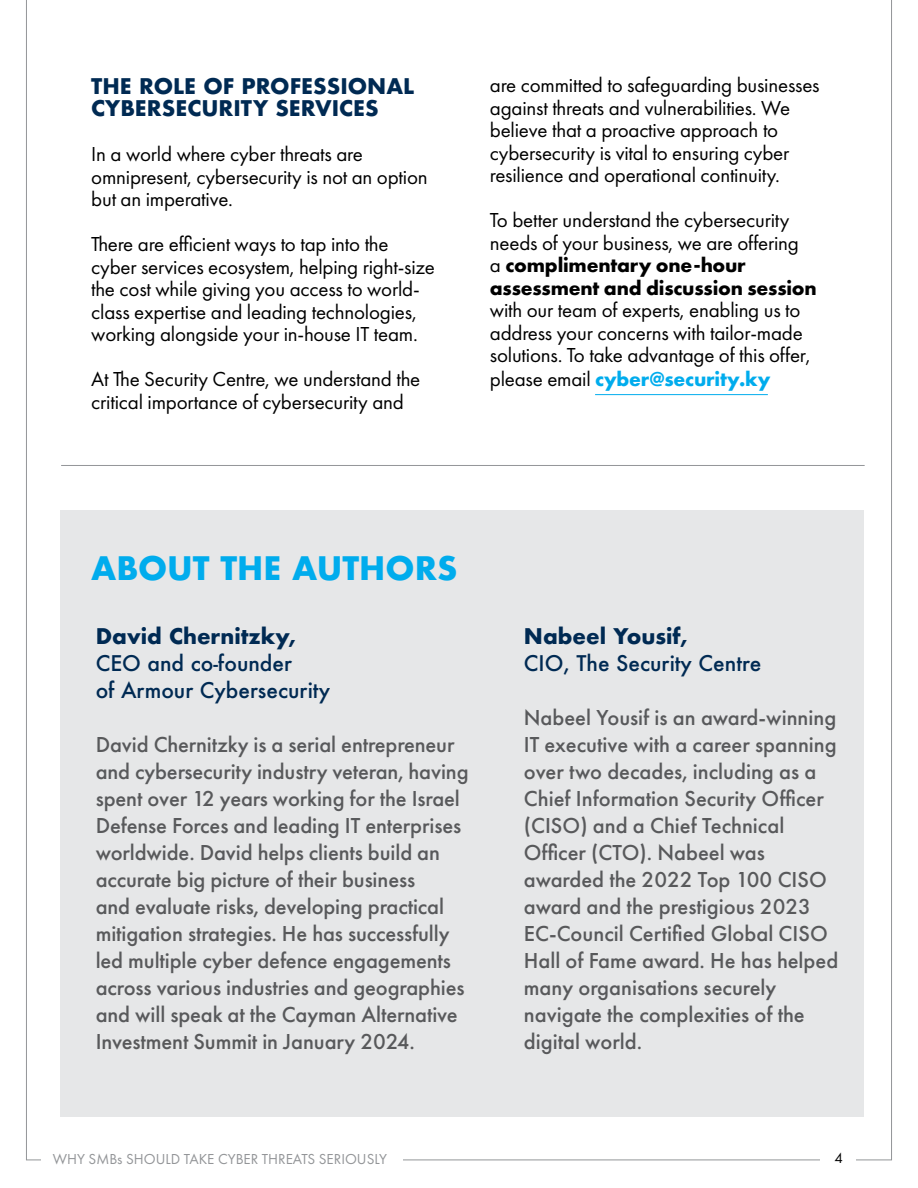
<style>
.page{position:relative;width:918px;height:1188px;background:#fff}
.page>*{position:absolute;margin:0;border:0;box-sizing:border-box;transform-origin:0 0}
.t1{font:700 31.5px "Futura";color:#00aced}
.t2{font:500 22.5px/27px "Futura PT";letter-spacing:-.005em;color:#58595b}
.t3{font:21px/22.5px "Futura PT";letter-spacing:-.01em;color:#000}
.t4{font:700 21px/22.5px "Futura";color:#002a53}
.t5{font:500 21px/27px "Futura";color:#002a53}
.t6{font:15px "Futura PT";color:#939598}
.t7{font:15px "Futura PT";color:#000}
.s1{font-weight:700}
.s2{font-weight:700;color:#00aced}
</style>
<div class="page">
<div style="left:60px;top:510px;width:804px;height:607px;background:#e6e7e8"></div>
<hr style="left:61px;top:465px;width:804px;height:1px;background:#939598">
<hr style="left:595px;top:394px;width:173px;height:1px;background:#00aced">
<p class="t4" style="left:91px;top:74px;width:325px">THE ROLE OF PROFESSIONAL<br>CYBERSECURITY SERVICES</p>
<p class="t3" style="left:91px;top:143px;width:338px">In a world where cyber threats are omnipresent, cybersecurity is not an option but an imperative.</p>
<p class="t3" style="left:91px;top:233px;width:345px">There are efficient ways to tap into the cyber services ecosystem, helping right-size the cost while giving you access to world&shy;class expertise and leading technologies, working alongside your in-house IT team.</p>
<p class="t3" style="left:91px;top:368px;width:330px">At The Security Centre, we understand the critical importance of cybersecurity and</p>
<p class="t3" style="left:490px;top:74px;width:331px">are committed to safeguarding businesses against threats and vulnerabilities. We believe that a proactive approach to cybersecurity is vital to ensuring cyber resilience and operational continuity.</p>
<p class="t3" style="left:490px;top:209px;width:328px">To better understand the cybersecurity needs of your business, we are offering<br>a <span class="s1">complimentary one-hour assessment and discussion session</span></p>
<p class="t3" style="left:490px;top:298px;width:322px;line-height:23px">with our team of experts, enabling us to address your concerns with tailor-made solutions. To take advantage of this offer, please email <span class="s2">cyber@security.ky</span></p>
<h1 class="t1" style="left:91px;top:545px;width:368px">ABOUT THE AUTHORS</h1>
<p class="t4" style="left:96px;top:625px;width:202px">David Chernitzky,</p>
<p class="t5" style="left:96px;top:649px;width:236px">CEO and co-founder<br>of Armour Cybersecurity</p>
<p class="t2" style="left:96px;top:731px;width:375px">David Chernitzky is a serial entrepreneur and cybersecurity industry veteran, having spent over 12 years working for the Israel Defense Forces and leading IT enterprises worldwide. David helps clients build an accurate big picture of their business<br>and evaluate risks, developing practical mitigation strategies. He has successfully led multiple cyber defence engagements across various industries and geographies and will speak at the Cayman Alternative Investment Summit in January 2024.</p>
<p class="t6" style="left:53px;top:1150px;width:336px">WHY SMBs SHOULD TAKE CYBER THREATS SERIOUSLY</p>
<p class="t4" style="left:524px;top:625px;width:166px">Nabeel Yousif,</p>
<p class="t5" style="left:524px;top:649px;width:239px">CIO, The Security Centre</p>
<p class="t2" style="left:524px;top:704px;width:316px">Nabeel Yousif is an award-winning<br>IT executive with a career spanning over two decades, including as a<br>Chief Information Security Officer (CISO) and a Chief Technical<br>Officer (CTO). Nabeel was awarded the 2022 Top 100 CISO award and the prestigious 2023<br>EC-Council Certified Global CISO<br>Hall of Fame award. He has helped many organisations securely navigate the complexities of the digital world.</p>
<p class="t7" style="left:835px;top:1149px;width:10px">4</p>
</div>
